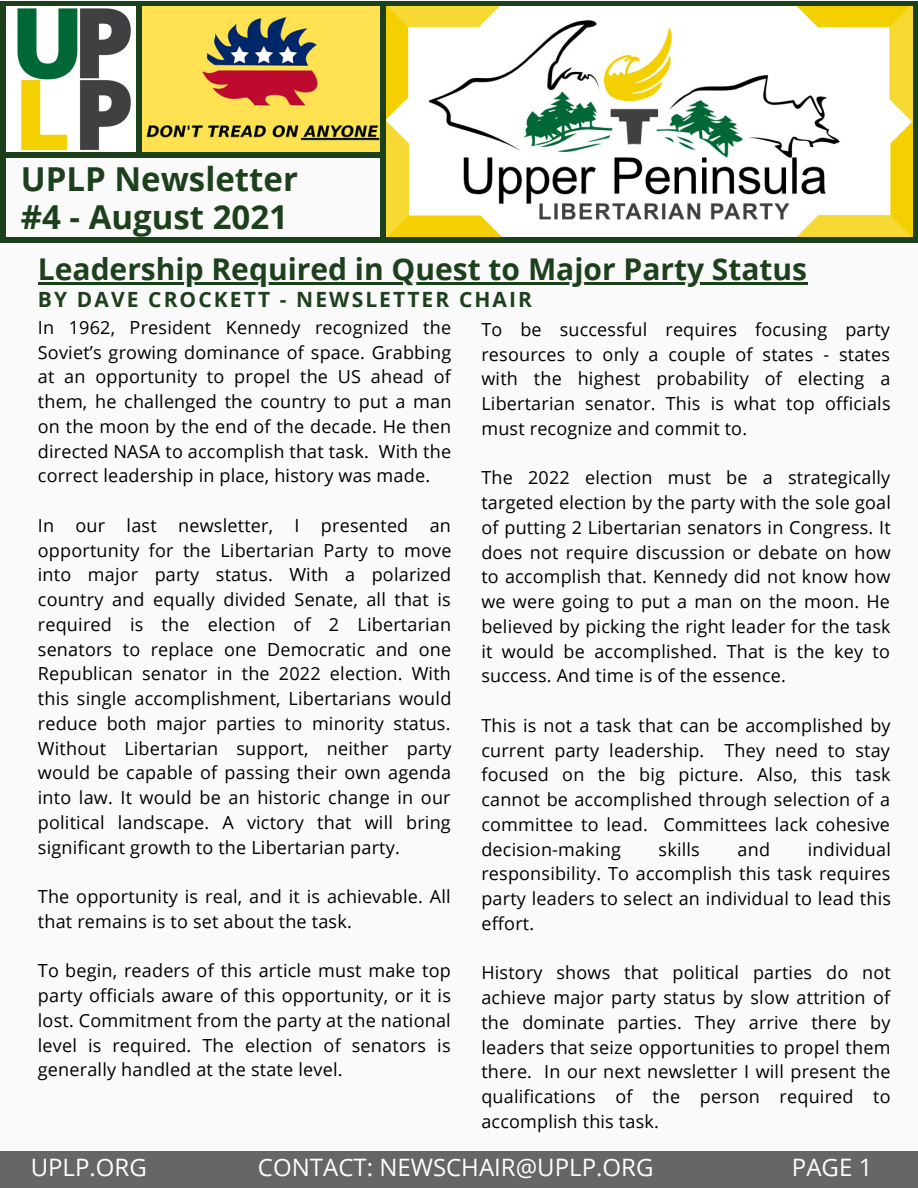
<style>
.page{position:relative;width:918px;height:1188px;background:#fafafa}
.page>*{position:absolute;margin:0;border:0;box-sizing:border-box;transform-origin:0 0}
.t1{font:700 33px "Open Sans";color:#1d401c}
.t2{font:700 30px "Open Sans";color:#1d401c}
.t3{font:24px "Open Sans";color:#fff}
.t4{font:700 21px "Open Sans";letter-spacing:.1em;color:#1d401c}
.t5{font:18px/24.8px "Open Sans";letter-spacing:.01em;color:#000;text-align:justify}
</style>
<div class="page">
<img style="left:505px;top:20px;width:288px;height:200px">
<img style="left:17px;top:8px;width:114px;height:143px">
<img style="left:142px;top:6px;width:238px;height:146px">
<hr style="left:38px;top:283px;width:769px;height:2px;background:#1d401c">
<svg style="left:386px;top:5px;width:119px;height:232px"></svg>
<svg style="left:793px;top:5px;width:120px;height:232px"></svg>
<div style="left:0;top:1151px;width:918px;height:37px;background:#666"></div>
<div style="left:0;top:152px;width:383px;height:6px;background:#1d401c"></div>
<div style="left:380px;top:4px;width:6px;height:236px;background:#1d401c"></div>
<div style="left:136px;top:2px;width:6px;height:153px;background:#1d401c"></div>
<hr style="left:0;top:1px;width:915px;height:4px;background:#1d401c">
<div style="left:380px;top:237px;width:534px;height:6px;background:#1d401c"></div>
<hr style="left:913px;top:1px;width:4px;height:242px;background:#1d401c">
<div style="left:0;top:237px;width:386px;height:6px;background:#1d401c"></div>
<div style="left:0;top:2px;width:6px;height:240px;background:#1d401c"></div>
<p class="t1" style="left:21px;top:156px;width:279px">UPLP Newsletter</p>
<p class="t1" style="left:21px;top:194px;width:269px">#4 - August 2021</p>
<p class="t2" style="left:38px;top:248px;width:771px">Leadership Required in Quest to Major Party Status</p>
<p class="t4" style="left:38px;top:285px;width:496px">BY DAVE CROCKETT - NEWSLETTER CHAIR</p>
<p class="t5" style="left:38px;top:315px;width:415px">In 1962, President Kennedy recognized the Soviet’s growing dominance of space. Grabbing at an opportunity to propel the US ahead of them, he challenged the country to put a man on the moon by the end of the decade. He then directed NASA to accomplish that task. With the correct leadership in place, history was made.</p>
<p class="t5" style="left:38px;top:513px;width:415px">In our last newsletter, I presented an opportunity for the Libertarian Party to move into major party status. With a polarized country and equally divided Senate, all that is required is the election of 2 Libertarian senators to replace one Democratic and one Republican senator in the 2022 election. With this single accomplishment, Libertarians would reduce both major parties to minority status.<br>Without Libertarian support, neither party would be capable of passing their own agenda into law. It would be an historic change in our political landscape. A victory that will bring significant growth to the Libertarian party.</p>
<p class="t5" style="left:38px;top:884px;width:414px">The opportunity is real, and it is achievable. All that remains is to set about the task.</p>
<p class="t5" style="left:38px;top:958px;width:415px">To begin, readers of this article must make top party officials aware of this opportunity, or it is lost. Commitment from the party at the national level is required. The election of senators is generally handled at the state level.</p>
<p class="t5" style="left:481px;top:317px;width:411px">To be successful requires focusing party resources to only a couple of states - states with the highest probability of electing a Libertarian senator. This is what top officials must recognize and commit to.</p>
<p class="t5" style="left:481px;top:465px;width:411px">The 2022 election must be a strategically targeted election by the party with the sole goal of putting 2 Libertarian senators in Congress. It does not require discussion or debate on how to accomplish that. Kennedy did not know how we were going to put a man on the moon. He believed by picking the right leader for the task it would be accomplished. That is the key to success. And time is of the essence.</p>
<p class="t5" style="left:481px;top:713px;width:411px">This is not a task that can be accomplished by current party leadership. They need to stay focused on the big picture. Also, this task cannot be accomplished through selection of a committee to lead. Committees lack cohesive decision-making</p>
<p class="t5" style="left:481px;top:836px;width:411px;text-indent:326px">individual responsibility. To accomplish this task requires party leaders to select an individual to lead this effort.</p>
<p class="t5" style="left:481px;top:960px;width:411px">History shows that political parties do not achieve major party status by slow attrition of the dominate parties. They arrive there by leaders that seize opportunities to propel them there. In our next newsletter I will present the qualifications of the person required to accomplish this task.</p>
<p class="t5" style="left:659px;top:836px;width:43px">skills</p>
<p class="t5" style="left:738px;top:836px;width:34px">and</p>
<p class="t3" style="left:31px;top:1151px;width:118px">UPLP.ORG</p>
<p class="t3" style="left:258px;top:1151px;width:397px">CONTACT: NEWSCHAIR@UPLP.ORG</p>
<p class="t3" style="left:792px;top:1151px;width:82px">PAGE 1</p>
</div>
